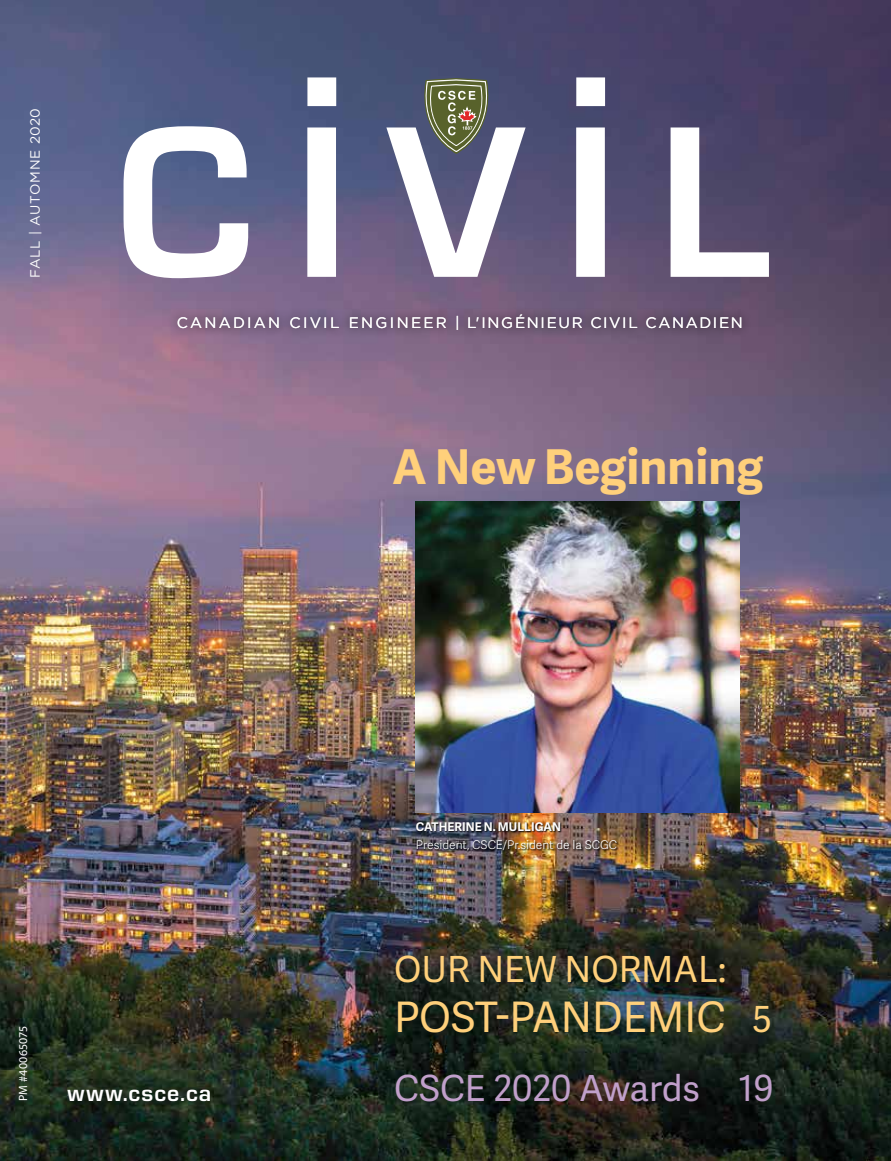
<style>
.page{position:relative;width:891px;height:1161px;background:#fff}
.page>*{position:absolute;margin:0;border:0;box-sizing:border-box;transform-origin:0 0}
.t1{font:700 48px "Adelle Sans";color:#ffd07b}
.t2{font:42px "Adelle Sans";color:#ffd07b}
.t3{font:36px "Adelle Sans";color:#c1a0cb}
.t4{font:36px "Adelle Sans";color:#ffd07b}
.t5{font:700 24px "Eurostile";letter-spacing:.045em;color:#fff}
.t6{font:15.15px "Gotham";letter-spacing:.12em;color:#fff}
.t7{font:13.5px "Gotham";letter-spacing:.035em;color:#fff}
.t8{font:300 12px "Adelle Sans";color:#fff}
.t9{font:700 12px "Adelle Sans";color:#fff}
.t10{font:12px "Myriad Pro";letter-spacing:.005em;color:#fff}
.s1{font-size:36px}
</style>
<div class="page">
<img style="left:0;top:0;width:891px;height:1161px">
<div style="left:59px;top:1081px;width:162px;height:31px;background:#000;opacity:.75"></div>
<svg style="left:124px;top:77px;width:645px;height:202px"></svg>
<div style="left:167px;top:304px;width:585px;height:36px;background:#000;opacity:.5"></div>
<svg style="left:417px;top:78px;width:78px;height:76px;background:#6f7465"></svg>
<img style="left:416px;top:501px;width:324px;height:312px">
<img style="left:416px;top:822px;width:203px;height:31px">
<p class="t7" style="left:28px;top:278px;width:171px;rotate:-90deg">FALL | AUTOMNE 2020</p>
<p class="t6" style="left:177px;top:314px;width:568px">CANADIAN CIVIL ENGINEER | L'INGÉNIEUR CIVIL CANADIEN</p>
<h1 class="t1" style="left:392px;top:431px;width:372px">A New Beginning</h1>
<p class="t10" style="left:16px;top:1101px;width:77px;rotate:-90deg">PM #40065075</p>
<h3 class="t5" style="left:68px;top:1076px;width:145px">www.csce.ca</h3>
<p class="t9" style="left:416px;top:818px;width:147px">CATHERINE N. MULLIGAN</p>
<p class="t8" style="left:416px;top:836px;width:203px">President, CSCE/Pr.sident de la SCGC</p>
<h3 class="t4" style="left:394px;top:943px;width:334px">OUR NEW NORMAL:</h3>
<h2 class="t2" style="left:394px;top:987px;width:379px">POST-PANDEMIC <span class="s1">5</span></h2>
<h3 class="t3" style="left:394px;top:1063px;width:381px">CSCE 2020 Awards 19</h3>
</div>
